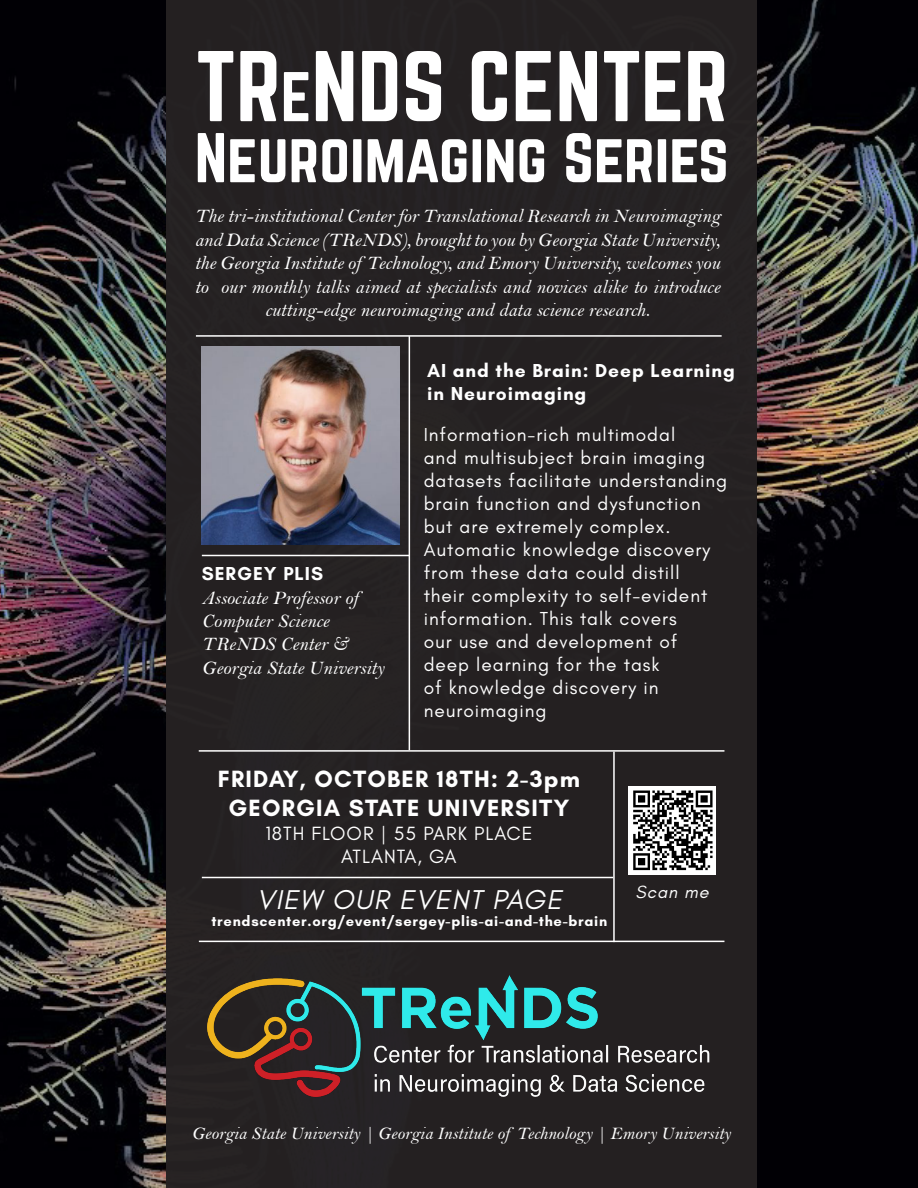
<style>
.page{position:relative;width:918px;height:1188px;background:#fff}
.page>*{position:absolute;margin:0;border:0;box-sizing:border-box;transform-origin:0 0}
.t1{font:87.75px "Norwester";color:#fff}
.t2{font:61.5px "Norwester";color:#fff}
.t3{font:italic 27.75px "Glacial Indifference";letter-spacing:.05em;color:#fff}
.t4{font:700 24px "Glacial Indifference";letter-spacing:.05em;color:#fff}
.t5{font:19.5px/23.4px "Bell MT Italic";color:#fff;text-align:center}
.t6{font:19.5px "Glacial Indifference";letter-spacing:.05em;color:#fff}
.t7{font:19.2px/23px "Glacial Indifference";letter-spacing:.05em;color:#fff}
.t8{font:700 19.2px/23px "Glacial Indifference";letter-spacing:.05em;color:#fff}
.t9{font:18px "Bell MT Italic";color:#fff}
.t10{font:italic 18px "Glacial Indifference";letter-spacing:.05em;color:#fff}
.t11{font:700 14.7px "Glacial Indifference";letter-spacing:.05em;color:#fff}
.s1{font-size:61.5px}
</style>
<div class="page">
<img style="left:0;top:0;width:918px;height:1188px">
<div style="left:166px;top:0;width:591px;height:1188px;background:#231f20"></div>
<hr style="left:199px;top:750px;width:525px;height:2px;background:#fff">
<hr style="left:196px;top:335px;width:526px;height:2px;background:#fff">
<hr style="left:202px;top:877px;width:411px;height:1px;background:#fff">
<hr style="left:202px;top:555px;width:207px;height:1px;background:#fff">
<hr style="left:613px;top:752px;width:2px;height:190px;background:#fff">
<hr style="left:409px;top:336px;width:1px;height:414px;background:#fff">
<hr style="left:199px;top:941px;width:525px;height:1px;background:#fff">
<img style="left:208px;top:975px;width:502px;height:122px">
<img style="left:202px;top:346px;width:198px;height:198px">
<img style="left:629px;top:787px;width:86px;height:87px">
<p class="t1" style="left:196px;top:44px;width:535px">TR<span class="s1">e</span>NDS CENTER</p>
<p class="t2" style="left:195px;top:128px;width:536px">Neuroimaging Series</p>
<p class="t5" style="left:195px;top:204px;width:527px">The tri-institutional Center for Translational Research in Neuroimaging and Data Science (TReNDS), brought to you by Georgia State University, the Georgia Institute of Technology, and Emory University, welcomes you to our monthly talks aimed at specialists and novices alike to introduce cutting-edge neuroimaging and data science research.</p>
<p class="t8" style="left:202px;top:562px;width:123px">SERGEY PLIS</p>
<p class="t5" style="left:202px;top:586px;width:158px">Associate Professor of</p>
<p class="t5" style="left:202px;top:609px;width:129px">Computer Science</p>
<p class="t5" style="left:202px;top:632px;width:148px">TReNDS Center &amp;</p>
<p class="t5" style="left:202px;top:656px;width:184px">Georgia State University</p>
<p class="t8" style="left:427px;top:359px;width:309px">AI and the Brain: Deep Learning in Neuroimaging</p>
<p class="t7" style="left:424px;top:424px;width:305px">Information-rich multimodal<br>and multisubject brain imaging datasets facilitate understanding brain function and dysfunction but are extremely complex.<br>Automatic knowledge discovery from these data could distill<br>their complexity to self-evident information. This talk covers<br>our use and development of deep learning for the task<br>of knowledge discovery in neuroimaging</p>
<p class="t4" style="left:218px;top:764px;width:364px">FRIDAY, OCTOBER 18TH: 2-3pm</p>
<p class="t4" style="left:229px;top:793px;width:342px">GEORGIA STATE UNIVERSITY</p>
<p class="t6" style="left:265px;top:822px;width:269px">18TH FLOOR | 55 PARK PLACE</p>
<p class="t6" style="left:341px;top:846px;width:117px">ATLANTA, GA</p>
<p class="t3" style="left:257px;top:884px;width:307px">VIEW OUR EVENT PAGE</p>
<p class="t11" style="left:211px;top:912px;width:397px">trendscenter.org/event/sergey-plis-ai-and-the-brain</p>
<p class="t10" style="left:636px;top:882px;width:74px">Scan me</p>
<p class="t9" style="left:192px;top:1123px;width:540px">Georgia State University | Georgia Institute of Technology | Emory University</p>
</div>
